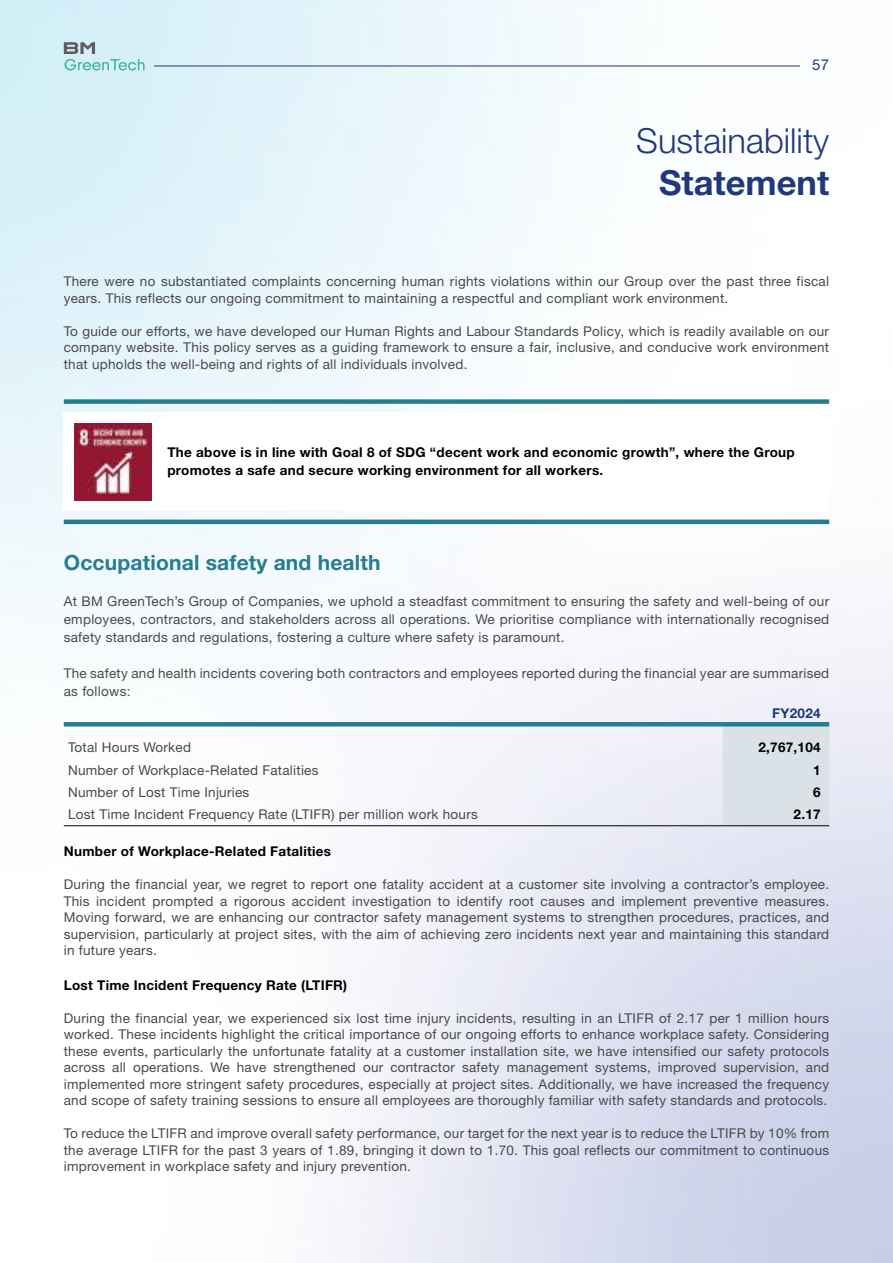
<style>
.page{position:relative;width:893px;height:1263px;background:#fff}
.page>*{position:absolute;margin:0;border:0;box-sizing:border-box;transform-origin:0 0}
.t1{font:300 34.5px "Helvetica Neue LT Std";color:#21397a}
.t2{font:700 34.5px "Helvetica Neue LT Std";color:#21397a}
.t3{font:700 21px "Helvetica Neue LT Std";letter-spacing:.01em;color:#247d91}
.t4{font:15px "Helvetica Neue LT Std";color:#21397a}
.t5{font:13.5px/16.5px "Helvetica Neue LT Std";letter-spacing:.02em;color:#4a4948;text-align:justify}
.t6{font:700 13.5px/18px "Helvetica Neue LT Std";letter-spacing:.02em;color:#000}
.t7{font:700 13.5px "Helvetica Neue LT Std";letter-spacing:.02em;color:#21397a}
</style>
<div class="page">
<hr style="left:154px;top:66px;width:646px;height:1px;background:#21397a">
<svg style="left:64px;top:42px;width:81px;height:28px;background:#b6d8dc"></svg>
<div style="left:723px;top:726px;width:106px;height:99px;background:#dae2e8"></div>
<hr style="left:64px;top:825px;width:659px;height:1px;background:#000">
<hr style="left:723px;top:825px;width:106px;height:1px;background:#000">
<hr style="left:64px;top:722px;width:659px;height:4px;background:#247d91">
<hr style="left:723px;top:722px;width:106px;height:4px;background:#247d91">
<img style="left:74px;top:423px;width:77px;height:77px">
<div style="left:64px;top:399px;width:765px;height:5px;background:#247d91"></div>
<hr style="left:64px;top:520px;width:765px;height:4px;background:#247d91">
<p class="t4" style="left:812px;top:56px;width:18px">57</p>
<h1 class="t1" style="left:636px;top:120px;width:194px">Sustainability</h1>
<h1 class="t2" style="left:659px;top:162px;width:171px">Statement</h1>
<p class="t5" style="left:64px;top:273px;width:767px">There were no substantiated complaints concerning human rights violations within our Group over the past three fiscal years. This reflects our ongoing commitment to maintaining a respectful and compliant work environment.</p>
<p class="t5" style="left:64px;top:322px;width:767px">To guide our efforts, we have developed our Human Rights and Labour Standards Policy, which is readily available on our company website. This policy serves as a guiding framework to ensure a fair, inclusive, and conducive work environment that upholds the well-being and rights of all individuals involved.</p>
<p class="t6" style="left:167px;top:443px;width:629px">The above is in line with Goal 8 of SDG “decent work and economic growth”, where the Group promotes a safe and secure working environment for all workers.</p>
<h2 class="t3" style="left:64px;top:549px;width:318px">Occupational safety and health</h2>
<p class="t5" style="left:64px;top:592px;width:767px;line-height:18px">At BM GreenTech’s Group of Companies, we uphold a steadfast commitment to ensuring the safety and well-being of our employees, contractors, and stakeholders across all operations. We prioritise compliance with internationally recognised safety standards and regulations, fostering a culture where safety is paramount.</p>
<p class="t5" style="left:64px;top:664px;width:767px;line-height:18px">The safety and health incidents covering both contractors and employees reported during the financial year are summarised as follows:</p>
<p class="t7" style="left:772px;top:705px;width:50px">FY2024</p>
<p class="t5" style="left:68px;top:739px;width:125px">Total Hours Worked</p>
<p class="t6" style="left:758px;top:738px;width:64px">2,767,104</p>
<p class="t5" style="left:68px;top:761px;width:252px">Number of Workplace-Related Fatalities</p>
<p class="t6" style="left:813px;top:760px;width:9px">1</p>
<p class="t5" style="left:68px;top:784px;width:183px">Number of Lost Time Injuries</p>
<p class="t6" style="left:813px;top:783px;width:9px">6</p>
<p class="t5" style="left:68px;top:806px;width:411px">Lost Time Incident Frequency Rate (LTIFR) per million work hours</p>
<p class="t6" style="left:794px;top:805px;width:29px">2.17</p>
<p class="t6" style="left:64px;top:842px;width:269px">Number of Workplace-Related Fatalities</p>
<p class="t5" style="left:64px;top:876px;width:767px">During the financial year, we regret to report one fatality accident at a customer site involving a contractor’s employee.<br>This incident prompted a rigorous accident investigation to identify root causes and implement preventive measures.<br>Moving forward, we are enhancing our contractor safety management systems to strengthen procedures, practices, and supervision, particularly at project sites, with the aim of achieving zero incidents next year and maintaining this standard in future years.</p>
<p class="t6" style="left:64px;top:975px;width:285px">Lost Time Incident Frequency Rate (LTIFR)</p>
<p class="t5" style="left:64px;top:1009px;width:767px">During the financial year, we experienced six lost time injury incidents, resulting in an LTIFR of 2.17 per 1 million hours worked. These incidents highlight the critical importance of our ongoing efforts to enhance workplace safety. Considering these events, particularly the unfortunate fatality at a customer installation site, we have intensified our safety protocols across all operations. We have strengthened our contractor safety management systems, improved supervision, and implemented more stringent safety procedures, especially at project sites. Additionally, we have increased the frequency and scope of safety training sessions to ensure all employees are thoroughly familiar with safety standards and protocols.</p>
<p class="t5" style="left:64px;top:1125px;width:767px">To reduce the LTIFR and improve overall safety performance, our target for the next year is to reduce the LTIFR by 10% from the average LTIFR for the past 3 years of 1.89, bringing it down to 1.70. This goal reflects our commitment to continuous improvement in workplace safety and injury prevention.</p>
</div>
